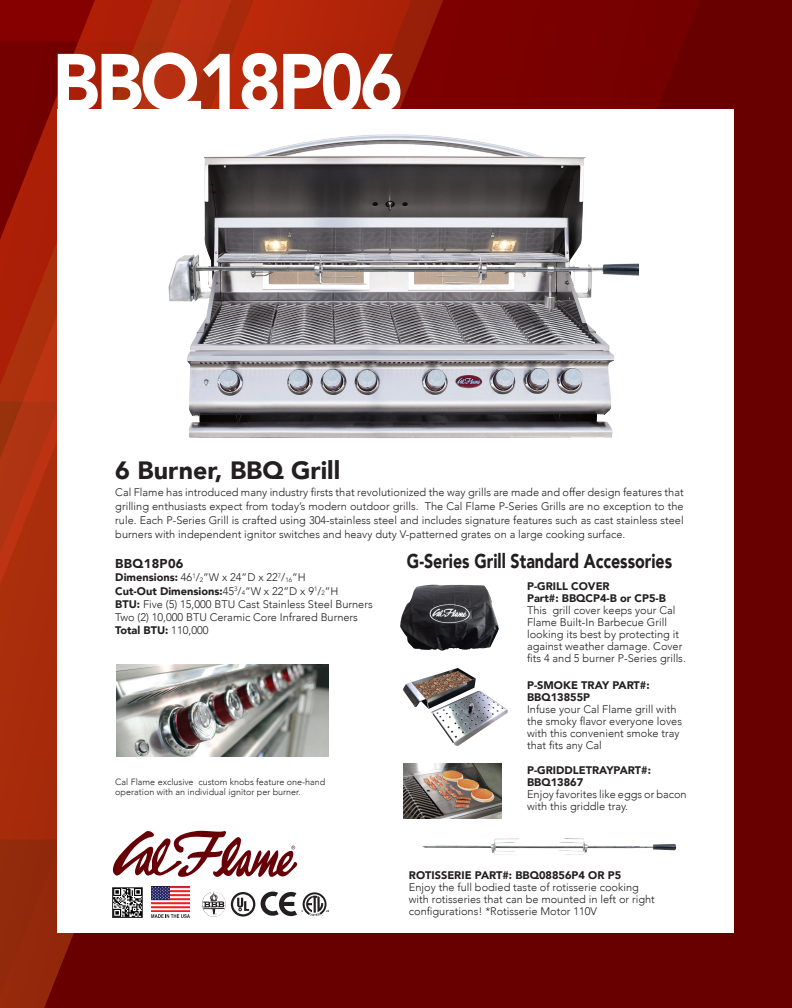
<style>
.page{position:relative;width:792px;height:1008px;background:#690000}
.page>*{position:absolute;margin:0;border:0;box-sizing:border-box;transform-origin:0 0}
.t1{font:900 80px "Avenir";letter-spacing:-.04em;color:#fff;scale:.9 1}
.t2{font:900 25px "Avenir";color:#231f20}
.t3{font:900 20px "Avenir";color:#231f20;scale:.8 1}
.t4{font:900 12.8px "Avenir";letter-spacing:.025em;color:#231f20}
.t5{font:300 11px/12px "Avenir";color:#231f20}
.t6{font:900 11px/12px "Avenir";color:#231f20}
.t7{font:300 9px/10.8px "Avenir";color:#231f20}
.s1{font-weight:900}
.s2{font-size:6.4px}
.s3{font-weight:300}
.s4{font-weight:300;font-size:6.4px}
</style>
<div class="page">
<svg style="left:583px;top:0;width:116px;height:109px;fill:#760000"></svg>
<svg style="left:0;top:701px;width:70px;height:307px;background:#99280a"></svg>
<div style="left:0;top:587px;width:58px;height:114px;background:#a92d0c"></div>
<svg style="left:0;top:0;width:579px;height:587px;fill:#7c0000"></svg>
<svg style="left:259px;top:0;width:210px;height:109px;background:#a21c07"></svg>
<svg style="left:0;top:0;width:259px;height:463px"></svg>
<div style="left:58px;top:109px;width:676px;height:824px;background:#fff"></div>
<img style="left:115px;top:890px;width:25px;height:26px">
<div style="left:113px;top:888px;width:29px;height:30px;border:1px solid #231f20"></div>
<svg style="left:231px;top:892px;width:24px;height:25px"></svg>
<svg style="left:261px;top:892px;width:68px;height:24px"></svg>
<img style="left:202px;top:892px;width:24px;height:25px">
<img style="left:151px;top:886px;width:39px;height:26px">
<svg style="left:151px;top:914px;width:39px;height:4px"></svg>
<svg style="left:112px;top:830px;width:186px;height:47px"></svg>
<img style="left:168px;top:134px;width:471px;height:304px">
<img style="left:117px;top:665px;width:211px;height:92px">
<img style="left:404px;top:763px;width:97px;height:55px">
<img style="left:400px;top:585px;width:99px;height:66px">
<img style="left:403px;top:668px;width:105px;height:78px">
<img style="left:422px;top:838px;width:254px;height:17px">
<p class="t1" style="left:53px;top:14px;width:391px">BBQ18P06</p>
<p class="t2" style="left:115px;top:449px;width:226px">6 Burner, BBQ Grill</p>
<p class="t5" style="left:115px;top:485px;width:570px;line-height:14px;text-align:justify">Cal Flame has introduced many industry firsts that revolutionized the way grills are made and offer design features that grilling enthusiasts expect from today’s modern outdoor grills. The Cal Flame P-Series Grills are no exception to the rule. Each P-Series Grill is crafted using 304-stainless steel and includes signature features such as cast stainless steel burners with independent ignitor switches and heavy duty V-patterned grates on a large cooking surface.</p>
<p class="t4" style="left:115px;top:553px;width:70px">BBQ18P06</p>
<p class="t5" style="left:115px;top:572px;width:192px"><span class="s1">Dimensions:</span> 46<sup>1</sup>/<span class="s2">2</span>”W x 24”D x 22<sup>7</sup>/<span class="s2">16</span>”H</p>
<p class="t6" style="left:115px;top:585px;width:225px">Cut-Out Dimensions:<span class="s3">45</span><sup>3</sup><span class="s3">/</span><span class="s4">4</span><span class="s3">”W x 22”D x 9</span><sup>1</sup><span class="s3">/</span><span class="s4">2</span><span class="s3">”H</span></p>
<p class="t5" style="left:115px;top:598px;width:259px"><span class="s1">BTU:</span> Five (5) 15,000 BTU Cast Stainless Steel Burners</p>
<p class="t5" style="left:115px;top:611px;width:244px">Two (2) 10,000 BTU Ceramic Core Infrared Burners</p>
<p class="t6" style="left:115px;top:624px;width:95px">Total BTU: <span class="s3">110,000</span></p>
<p class="t3" style="left:407px;top:544px;width:333px">G-Series Grill Standard Accessories</p>
<p class="t6" style="left:527px;top:580px;width:84px">P-GRILL COVER</p>
<p class="t6" style="left:527px;top:592px;width:140px">Part#: BBQCP4-B or CP5-B</p>
<p class="t5" style="left:527px;top:605px;width:160px">This grill cover keeps your Cal<br>Flame Built-In Barbecue Grill looking its best by protecting it against weather damage. Cover fits 4 and 5 burner P-Series grills.</p>
<p class="t6" style="left:527px;top:679px;width:124px">P-SMOKE TRAY PART#:<br>BBQ13855P</p>
<p class="t5" style="left:527px;top:704px;width:156px">Infuse your Cal Flame grill with the smoky flavor everyone loves with this convenient smoke tray that fits any Cal</p>
<p class="t6" style="left:527px;top:764px;width:125px">P-GRIDDLETRAYPART#:<br>BBQ13867</p>
<p class="t5" style="left:527px;top:789px;width:161px">Enjoy favorites like eggs or bacon with this griddle tray.</p>
<p class="t7" style="left:115px;top:776px;width:211px">Cal Flame exclusive custom knobs feature one-hand operation with an individual ignitor per burner.</p>
<p class="t6" style="left:409px;top:869px;width:214px">ROTISSERIE PART#: BBQ08856P4 OR P5</p>
<p class="t5" style="left:409px;top:882px;width:248px">Enjoy the full bodied taste of rotisserie cooking with rotisseries that can be mounted in left or right configurations! *Rotisserie Motor 110V</p>
</div>
